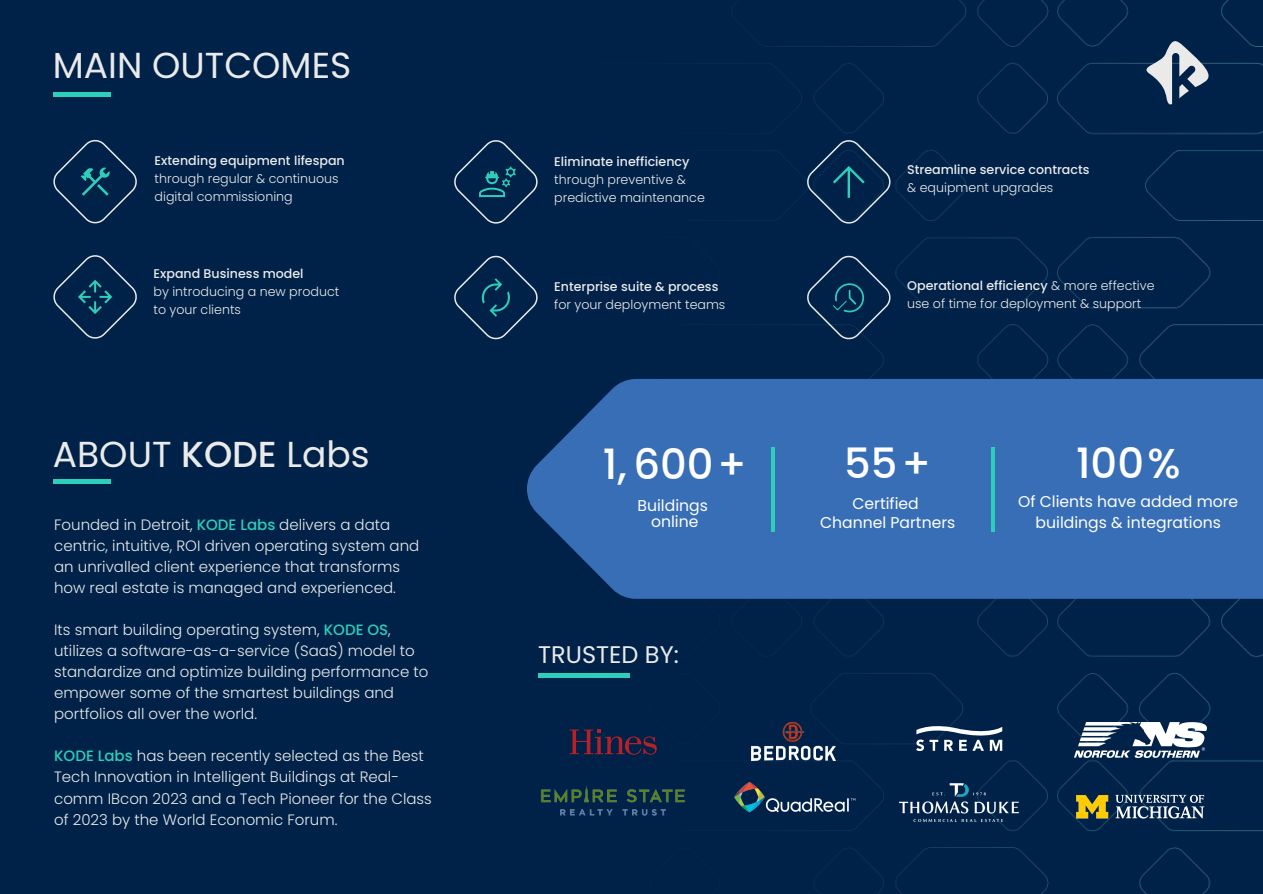
<style>
.page{position:relative;width:1263px;height:894px;background:#fff}
.page>*{position:absolute;margin:0;border:0;box-sizing:border-box;transform-origin:0 0}
.t1{font:500 41.7px "Poppins";color:#fff}
.t2{font:36.15px "Poppins";color:#eaeaea}
.t3{font:24px "Poppins";color:#eaeaea}
.t4{font:15.6px/16.6px "Poppins";color:#fff;text-align:center}
.t5{font:300 15px/21px "Poppins";color:#eaeaea}
.t6{font:300 12.6px/18px "Poppins";color:#eaeaea}
.t7{font:500 12.6px "Poppins";color:#eaeaea}
.s1{font-weight:500}
.s2{font-weight:500;color:#2dceba}
</style>
<div class="page">
<div style="left:0;top:0;width:1263px;height:893px;background:#002249"></div>
<img style="left:569px;top:0;width:694px;height:893px">
<div style="left:527px;top:379px;width:736px;height:219px;background:#376eb6"></div>
<svg style="left:1138px;top:34px;width:79px;height:71px"></svg>
<div style="left:53px;top:92px;width:57px;height:5px;background:#2dceba"></div>
<div style="left:53px;top:478px;width:57px;height:5px;background:#2dceba"></div>
<svg style="left:804px;top:253px;width:89px;height:89px"></svg>
<svg style="left:804px;top:137px;width:89px;height:89px"></svg>
<svg style="left:53px;top:255px;width:84px;height:84px"></svg>
<svg style="left:53px;top:139px;width:84px;height:85px"></svg>
<svg style="left:454px;top:140px;width:84px;height:84px"></svg>
<svg style="left:454px;top:255px;width:84px;height:85px"></svg>
<hr style="left:771px;top:447px;width:4px;height:85px;background:#2dceba">
<hr style="left:991px;top:447px;width:4px;height:85px;background:#2dceba">
<div style="left:538px;top:673px;width:92px;height:5px;background:#2dceba"></div>
<svg style="left:570px;top:729px;width:87px;height:25px"></svg>
<img style="left:541px;top:785px;width:147px;height:32px">
<svg style="left:916px;top:722px;width:86px;height:28px"></svg>
<img style="left:900px;top:783px;width:118px;height:38px">
<img style="left:777px;top:722px;width:29px;height:19px">
<img style="left:751px;top:741px;width:85px;height:19px">
<img style="left:1115px;top:791px;width:91px;height:30px">
<img style="left:1074px;top:793px;width:36px;height:27px">
<img style="left:1074px;top:722px;width:132px;height:34px">
<img style="left:735px;top:778px;width:121px;height:34px">
<h2 class="t2" style="left:53px;top:44px;width:300px">MAIN OUTCOMES</h2>
<p class="t7" style="left:155px;top:154px;width:192px">Extending equipment lifespan</p>
<p class="t6" style="left:155px;top:170px;width:185px">through regular &amp; continuous digital commissioning</p>
<p class="t7" style="left:154px;top:266px;width:152px">Expand Business model</p>
<p class="t6" style="left:154px;top:282px;width:187px">by introducing a new product to your clients</p>
<h2 class="t2" style="left:53px;top:433px;width:318px">ABOUT <span class="s1">KODE</span> Labs</h2>
<p class="t5" style="left:54px;top:514px;width:367px">Founded in Detroit, <span class="s2">KODE Labs</span> delivers a data centric, intuitive, ROI driven operating system and an unrivalled client experience that transforms how real estate is managed and experienced.</p>
<p class="t5" style="left:54px;top:619px;width:376px">Its smart building operating system, <span class="s2">KODE OS</span>, utilizes a software-as-a-service (SaaS) model to standardize and optimize building performance to empower some of the smartest buildings and portfolios all over the world.</p>
<p class="t5" style="left:54px;top:745px;width:379px"><span class="s2">KODE Labs</span> has been recently selected as the Best Tech Innovation in Intelligent Buildings at Real&shy;comm IBcon 2023 and a Tech Pioneer for the Class of 2023 by the World Economic Forum.</p>
<p class="t7" style="left:554px;top:154px;width:137px">Eliminate inefficiency</p>
<p class="t6" style="left:554px;top:170px;width:152px">through preventive &amp; predictive maintenance</p>
<p class="t7" style="left:554px;top:279px;width:166px">Enterprise suite &amp; process</p>
<p class="t6" style="left:554px;top:295px;width:173px">for your deployment teams</p>
<p class="t7" style="left:907px;top:162px;width:184px">Streamline service contracts</p>
<p class="t6" style="left:907px;top:178px;width:148px">&amp; equipment upgrades</p>
<p class="t6" style="left:907px;top:276px;width:249px"><span class="s1">Operational efficiency</span> &amp; more effective use of time for deployment &amp; support</p>
<h1 class="t1" style="left:603px;top:440px;width:146px">1, 600+</h1>
<p class="t4" style="left:637px;top:496px;width:72px">Buildings online</p>
<p class="t4" style="left:820px;top:494px;width:137px;line-height:18.8px">Certified<br>Channel Partners</p>
<h1 class="t1" style="left:844px;top:439px;width:89px">55+</h1>
<h3 class="t3" style="left:538px;top:641px;width:142px">TRUSTED BY:</h3>
<h1 class="t1" style="left:1076px;top:438px;width:106px">100%</h1>
<p class="t4" style="left:1018px;top:491px;width:222px;line-height:20.9px">Of Clients have added more buildings &amp; integrations</p>
</div>
